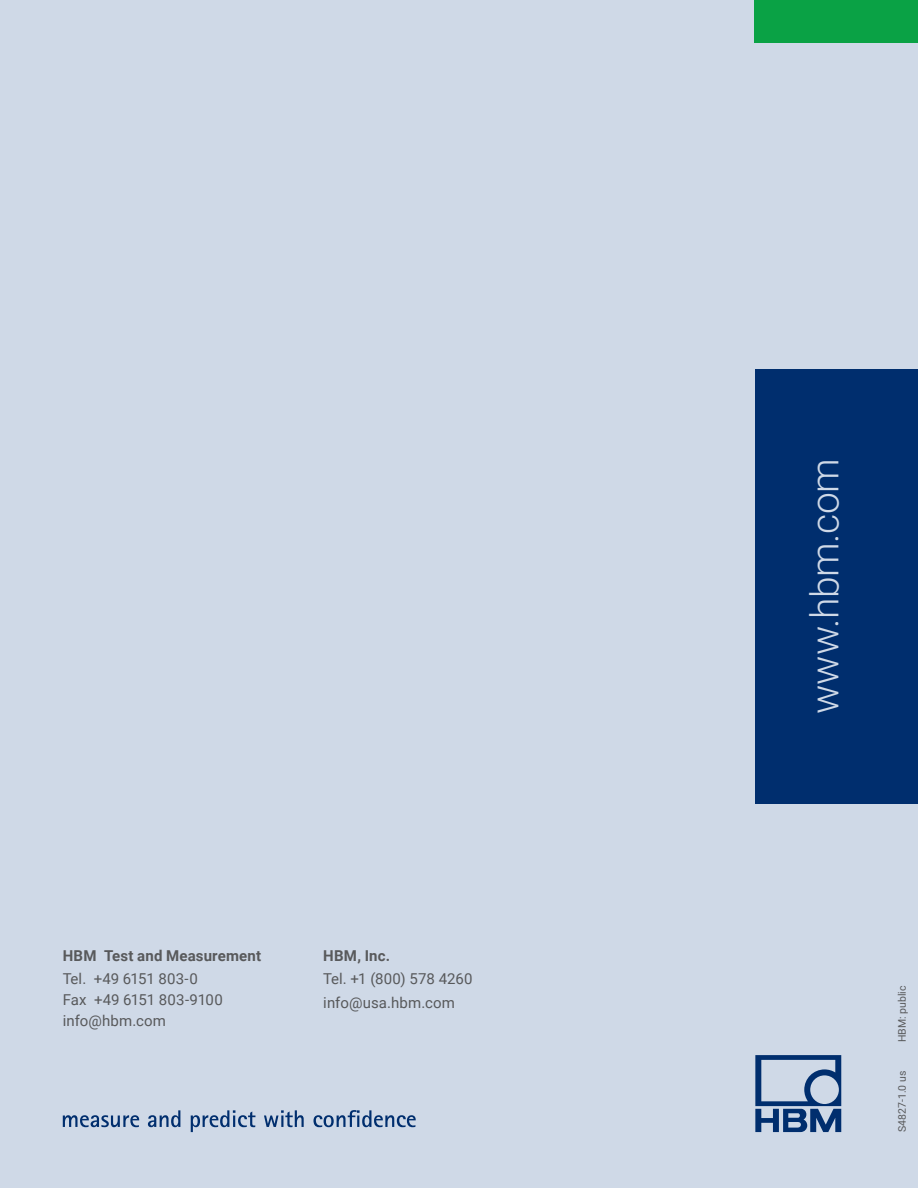
<style>
.page{position:relative;width:918px;height:1188px;background:#cfd9e7}
.page>*{position:absolute;margin:0;border:0;box-sizing:border-box;transform-origin:0 0}
.t1{font:300 39px "Roboto";letter-spacing:-.005em;color:#cfd9e7}
.t2{font:15px/21px "Roboto";letter-spacing:.005em;color:#58595b}
.t3{font:700 15px "Roboto";letter-spacing:.01em;color:#58595b}
.t4{font:10.5px "Roboto";color:#58595b}
</style>
<div class="page">
<div style="left:754px;top:0;width:164px;height:43px;background:#0aa245"></div>
<svg style="left:755px;top:1055px;width:86px;height:77px"></svg>
<div style="left:755px;top:369px;width:163px;height:434px;background:#002e6e"></div>
<svg style="left:63px;top:1115px;width:76px;height:12px"></svg>
<svg style="left:148px;top:1110px;width:32px;height:17px"></svg>
<svg style="left:191px;top:1110px;width:64px;height:22px"></svg>
<svg style="left:264px;top:1110px;width:40px;height:17px"></svg>
<svg style="left:313px;top:1110px;width:103px;height:17px"></svg>
<p class="t3" style="left:63px;top:947px;width:200px">HBM Test and Measurement</p>
<p class="t2" style="left:63px;top:969px;width:162px">Tel. +49 6151 803-0<br>Fax +49 6151 803-9100 info@hbm.com</p>
<p class="t3" style="left:323px;top:947px;width:68px">HBM, Inc.</p>
<p class="t2" style="left:323px;top:968px;width:151px;line-height:23.1px">Tel. +1 (800) 578 4260 info@usa.hbm.com</p>
<h1 class="t1" style="left:802px;top:714px;width:258px;rotate:-90deg">www.hbm.com</h1>
<p class="t4" style="left:896px;top:1042px;width:58px;rotate:-90deg">HBM: public</p>
<p class="t4" style="left:896px;top:1132px;width:63px;rotate:-90deg">S4827-1.0 us</p>
</div>
